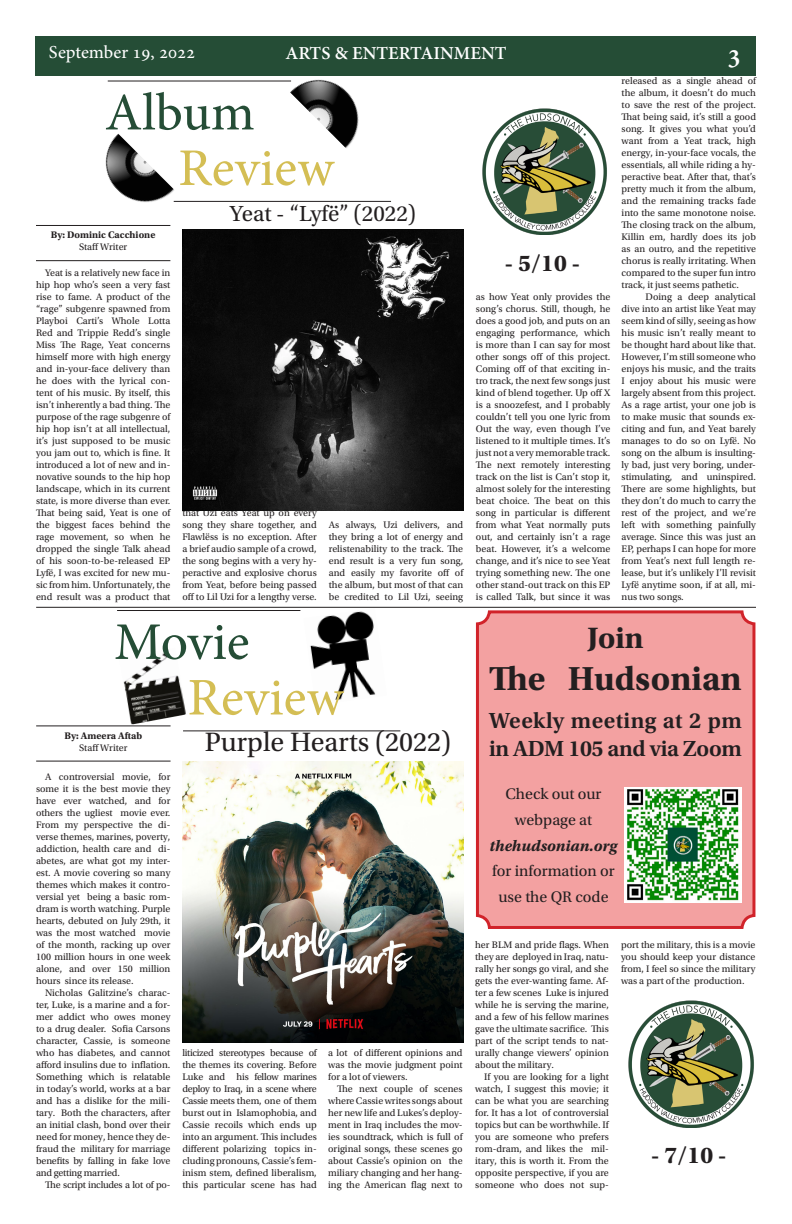
<style>
.page{position:relative;width:792px;height:1224px;background:#fff}
.page>*{position:absolute;margin:0;border:0;box-sizing:border-box;transform-origin:0 0}
.t1{font:52.1px "Adobe Hebrew";letter-spacing:.005em;color:#d4be54}
.t2{font:52.1px "Adobe Hebrew";color:#254d36}
.t3{font:700 35px "Utopia Std";color:#231f20}
.t4{font:700 31px "Utopia Std";color:#231f20}
.t5{font:28px "Utopia Std";color:#231f20}
.t6{font:700 28px "Adobe Hebrew";color:#fff}
.t7{font:700 24px "Utopia Std";color:#231f20}
.t8{font:600 23px "Utopia Std";letter-spacing:.015em;color:#231f20}
.t9{font:600 23px "Utopia Std";letter-spacing:-.005em;color:#231f20}
.t10{font:23px "Utopia Std";color:#231f20}
.t11{font:700 18px "Adobe Hebrew";color:#fff}
.t12{font:18px "Adobe Hebrew";color:#fff}
.bold_boi{font:16px/25.8px "Utopia Std";color:#231f20;text-align:center}
.bold_boi-2{font:italic 700 16px "Utopia Std";color:#231f20}
.Article_Body{font:10px/12px "Utopia Std";color:#231f20;text-align:justify}
.t13{font:700 10px "Utopia Std";color:#231f20}
.Article_Body-2{font:10px "Utopia Std";letter-spacing:-.03em;color:#231f20}
</style>
<div class="page">
<div style="left:36px;top:36px;width:720px;height:40px;background:#254d36"></div>
<img style="left:105px;top:133px;width:71px;height:69px">
<img style="left:288px;top:79px;width:71px;height:70px">
<hr style="left:174px;top:201px;width:217px;height:1px;background:#231f20">
<hr style="left:108px;top:81px;width:183px;height:1px;background:#231f20">
<img style="left:482px;top:108px;width:125px;height:127px">
<hr style="left:36px;top:260px;width:134px;height:1px;background:#231f20">
<hr style="left:36px;top:225px;width:134px;height:1px;background:#231f20">
<img style="left:182px;top:229px;width:282px;height:282px">
<hr style="left:36px;top:761px;width:135px;height:1px;background:#231f20">
<hr style="left:36px;top:726px;width:135px;height:1px;background:#231f20">
<img style="left:123px;top:652px;width:63px;height:73px">
<img style="left:310px;top:611px;width:66px;height:89px">
<hr style="left:183px;top:731px;width:217px;height:1px;background:#231f20">
<hr style="left:117px;top:610px;width:183px;height:1px;background:#231f20">
<img style="left:182px;top:761px;width:282px;height:282px">
<div style="left:477px;top:612px;width:277px;height:315px;background:#f3a1a1;border-radius:12px"></div>
<div style="left:476px;top:610px;width:279px;height:319px;border:3px solid #d1232a;border-radius:12px"></div>
<img style="left:624px;top:787px;width:117px;height:115px">
<img style="left:628px;top:1000px;width:126px;height:127px">
<hr style="left:36px;top:607px;width:720px;height:1px;background:#231f20">
<p class="t12" style="left:49px;top:42px;width:148px">September 19, 2022</p>
<p class="t11" style="left:285px;top:43px;width:223px">ARTS &amp; ENTERTAINMENT</p>
<p class="t6" style="left:727px;top:37px;width:16px">3</p>
<p class="t2" style="left:105px;top:81px;width:151px">Album</p>
<p class="t1" style="left:178px;top:136px;width:157px">Review</p>
<p class="Article_Body" style="left:622px;top:75px;width:136px">released as a single ahead of the album, it doesn’t do much to save the rest of the project.<br>That being said, it’s still a good song. It gives you what you’d want from a Yeat track, high energy, in-your-face vocals, the essentials, all while riding a hy&shy;peractive beat. After that, that’s pretty much it from the album, and the remaining tracks fade into the same monotone noise.<br>The closing track on the album, Killin em, hardly does its job as an outro, and the repetitive chorus is really irritating. When compared to the super fun intro track, it just seems pathetic.</p>
<p class="Article_Body" style="left:622px;top:291px;width:136px;text-indent:24px">Doing a deep analytical dive into an artist like Yeat may seem kind of silly, seeing as how his music isn’t really meant to be thought hard about like that.<br>However, I’m still someone who enjoys his music, and the traits I enjoy about his music were largely absent from this project.<br>As a rage artist, your one job is to make music that sounds ex&shy;citing and fun, and Yeat barely manages to do so on Lyfë. No song on the album is insulting&shy;ly bad, just very boring, under&shy;stimulating, and uninspired.<br>There are some highlights, but they don’t do much to carry the rest of the project, and we’re left with something painfully average. Since this was just an EP, perhaps I can hope for more from Yeat’s next full length re&shy;lease, but it’s unlikely I’ll revisit Lyfë anytime soon, if at all, mi&shy;nus two songs.</p>
<p class="t4" style="left:587px;top:620px;width:58px">Join</p>
<p class="t3" style="left:489px;top:658px;width:254px">The Hudsonian</p>
<p class="t8" style="left:489px;top:708px;width:254px">Weekly meeting at 2 pm</p>
<p class="t9" style="left:489px;top:736px;width:254px">in ADM 105 and via Zoom</p>
<p class="bold_boi" style="left:506px;top:781px;width:97px">Check out our</p>
<p class="bold_boi" style="left:515px;top:807px;width:79px">webpage at</p>
<p class="bold_boi-2" style="left:490px;top:836px;width:129px">thehudsonian.org</p>
<p class="bold_boi" style="left:492px;top:859px;width:124px">for information or use the QR code</p>
<p class="Article_Body" style="left:621px;top:939px;width:136px">port the military, this is a movie you should keep your distance from, I feel so since the military was a part of the production.</p>
<p class="t10" style="left:230px;top:201px;width:188px">Yeat - “Lyfë” (2022)</p>
<p class="t13" style="left:51px;top:229px;width:106px">By: Dominic Cacchione</p>
<p class="Article_Body" style="left:79px;top:241px;width:50px">Staff Writer</p>
<p class="Article_Body" style="left:36px;top:267px;width:136px;text-indent:9px">Yeat is a relatively new face in hip hop who’s seen a very fast rise to fame. A product of the “rage” subgenre spawned from Playboi Carti’s Whole Lotta Red and Trippie Redd’s single Miss The Rage, Yeat concerns himself more with high energy and in-your-face delivery than he does with the lyrical con&shy;tent of his music. By itself, this isn’t inherently a bad thing. The purpose of the rage subgenre of hip hop isn’t at all intellectual, it’s just supposed to be music you jam out to, which is fine. It introduced a lot of new and in&shy;novative sounds to the hip hop landscape, which in its current state, is more diverse than ever.<br>That being said, Yeat is one of the biggest faces behind the rage movement, so when he dropped the single Talk ahead of his soon-to-be-released EP Lyfë, I was excited for new mu&shy;sic from him. Unfortunately, the end result was a product that</p>
<p class="t7" style="left:504px;top:249px;width:77px">- 5/10 -</p>
<p class="Article_Body" style="left:476px;top:291px;width:136px">as how Yeat only provides the song’s chorus. Still, though, he does a good job, and puts on an engaging performance, which is more than I can say for most other songs off of this project.<br>Coming off of that exciting in&shy;tro track, the next few songs just kind of blend together. Up off X is a snoozefest, and I probably couldn’t tell you one lyric from Out the way, even though I’ve listened to it multiple times. It’s just not a very memorable track.<br>The next remotely interesting track on the list is Can’t stop it, almost solely for the interesting beat choice. The beat on this song in particular is different from what Yeat normally puts out, and certainly isn’t a rage beat. However, it’s a welcome change, and it’s nice to see Yeat trying something new. The one other stand-out track on this EP is called Talk, but since it was</p>
<p class="Article_Body" style="left:182px;top:507px;width:136px">that Uzi eats Yeat up on every song they share together, and Flawlëss is no exception. After a brief audio sample of a crowd, the song begins with a very hy&shy;peractive and explosive chorus from Yeat, before being passed off to Lil Uzi for a lengthy verse.</p>
<p class="Article_Body" style="left:329px;top:519px;width:136px">As always, Uzi delivers, and they bring a lot of energy and relistenability to the track. The end result is a very fun song, and easily my favorite off of the album, but most of that can be credited to Lil Uzi, seeing</p>
<p class="t2" style="left:114px;top:610px;width:137px">Movie</p>
<p class="t1" style="left:188px;top:666px;width:157px">Review</p>
<p class="t5" style="left:205px;top:726px;width:248px">Purple Hearts (2022)</p>
<p class="t13" style="left:65px;top:730px;width:79px">By: Ameera Aftab</p>
<p class="Article_Body" style="left:79px;top:742px;width:50px">Staff Writer</p>
<p class="Article_Body" style="left:36px;top:771px;width:136px;text-indent:9px">A controversial movie, for some it is the best movie they have ever watched, and for others the ugliest movie ever.<br>From my perspective the di&shy;verse themes, marines, poverty, addiction, health care and di&shy;abetes, are what got my inter&shy;est. A movie covering so many themes which makes it contro&shy;versial yet being a basic rom&shy;dram is worth watching. Purple hearts, debuted on July 29th, it was the most watched movie of the month, racking up over 100 million hours in one week alone, and over 150 million hours since its release.</p>
<p class="Article_Body" style="left:36px;top:987px;width:136px;text-indent:9px">Nicholas Galitzine’s charac&shy;ter, Luke, is a marine and a for&shy;mer addict who owes money to a drug dealer. Sofia Carsons character, Cassie, is someone who has diabetes, and cannot afford insulins due to inflation.<br>Something which is relatable in today’s world, works at a bar and has a dislike for the mili&shy;tary. Both the characters, after an initial clash, bond over their need for money, hence they de&shy;fraud the military for marriage benefits by falling in fake love and getting married.</p>
<p class="Article_Body-2" style="left:45px;top:1179px;width:127px">The script includes a lot of po-</p>
<p class="Article_Body" style="left:475px;top:939px;width:135px">her BLM and pride flags. When they are deployed in Iraq, natu&shy;rally her songs go viral, and she gets the ever-wanting fame. Af&shy;ter a few scenes Luke is injured while he is serving the marine, and a few of his fellow marines gave the ultimate sacrifice. This part of the script tends to nat&shy;urally change viewers’ opinion about the military.</p>
<p class="Article_Body" style="left:475px;top:1071px;width:135px;text-indent:9px">If you are looking for a light watch, I suggest this movie; it can be what you are searching for. It has a lot of controversial topics but can be worthwhile. If you are someone who prefers rom-dram, and likes the mil&shy;itary, this is worth it. From the opposite perspective, if you are someone who does not sup-</p>
<p class="Article_Body" style="left:182px;top:1047px;width:136px">liticized stereotypes because of the themes its covering. Before Luke and his fellow marines deploy to Iraq, in a scene where Cassie meets them, one of them burst out in Islamophobia, and Cassie recoils which ends up into an argument. This includes different polarizing topics in&shy;cluding pronouns, Cassie’s fem&shy;inism stem, defined liberalism, this particular scene has had</p>
<p class="Article_Body" style="left:328px;top:1047px;width:136px">a lot of different opinions and was the movie judgment point for a lot of viewers.</p>
<p class="Article_Body" style="left:328px;top:1083px;width:136px;text-indent:9px">The next couple of scenes where Cassie writes songs about her new life and Lukes’s deploy&shy;ment in Iraq includes the mov&shy;ies soundtrack, which is full of original songs, these scenes go about Cassie’s opinion on the miliary changing and her hang&shy;ing the American flag next to</p>
<p class="t7" style="left:651px;top:1141px;width:77px">- 7/10 -</p>
</div>
